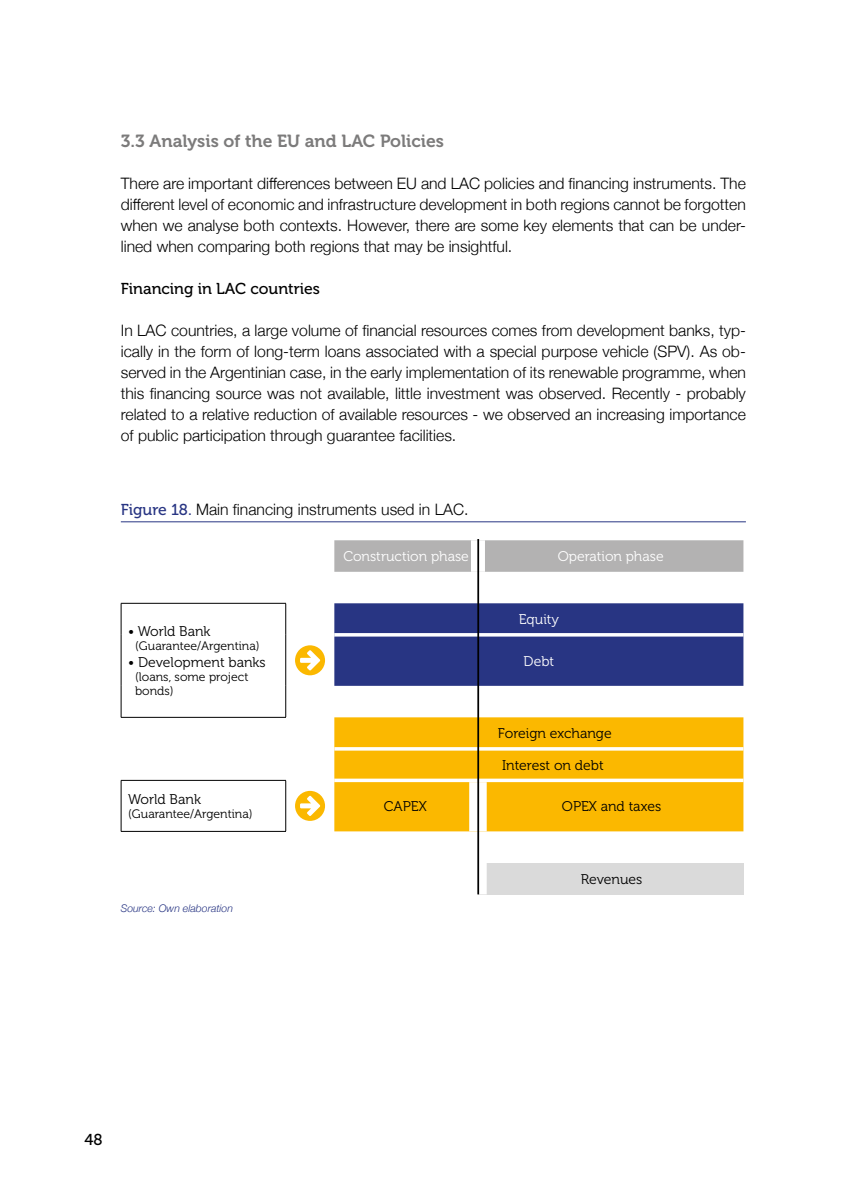
<style>
.page{position:relative;width:844px;height:1191px;background:#fff}
.page>*{position:absolute;margin:0;border:0;box-sizing:border-box;transform-origin:0 0}
.t1{font:17.5px "Museo 700";color:#7c7b7b}
.t2{font:300 15.75px/21px "Helvetica Neue";color:#000;text-align:justify}
.t3{font:15.75px "Museo 500";color:#000}
.t4{font:14px "Museo 300";color:#000}
.t5{font:14px "Museo 300";color:#fff}
.t6{font:12.25px/14px "Museo 300";color:#000}
.t7{font:italic 300 10.5px "Helvetica Neue";color:#283583}
.s1{font-family:"Museo 500";font-weight:400;color:#283583}
</style>
<div class="page">
<hr style="left:121px;top:521px;width:624px;height:1px;background:#283583">
<div style="left:334px;top:540px;width:409px;height:32px;background:#b3b2b2"></div>
<div style="left:334px;top:603px;width:409px;height:83px;background:#283583"></div>
<div style="left:334px;top:717px;width:409px;height:114px;background:#fbb800"></div>
<div style="left:478px;top:863px;width:265px;height:31px;background:#dadada"></div>
<hr style="left:334px;top:633px;width:144px;height:3px;background:#fff">
<hr style="left:478px;top:633px;width:265px;height:3px;background:#fff">
<hr style="left:334px;top:747px;width:144px;height:3px;background:#fff">
<hr style="left:478px;top:747px;width:265px;height:3px;background:#fff">
<svg style="left:334px;top:778px;width:143px;height:4px"></svg>
<svg style="left:479px;top:778px;width:264px;height:4px"></svg>
<div style="left:471px;top:540px;width:14px;height:32px;background:#fff"></div>
<div style="left:469px;top:782px;width:17px;height:49px;background:#fff"></div>
<div style="left:469px;top:863px;width:17px;height:31px;background:#fff"></div>
<hr style="left:121px;top:780px;width:165px;height:1px;background:#000">
<hr style="left:121px;top:780px;width:1px;height:51px;background:#000">
<hr style="left:285px;top:780px;width:1px;height:51px;background:#000">
<hr style="left:121px;top:831px;width:165px;height:1px;background:#000">
<hr style="left:121px;top:603px;width:1px;height:32px;background:#000">
<hr style="left:121px;top:635px;width:1px;height:51px;background:#000">
<hr style="left:121px;top:686px;width:1px;height:31px;background:#000">
<hr style="left:121px;top:603px;width:165px;height:1px;background:#000">
<hr style="left:285px;top:603px;width:1px;height:32px;background:#000">
<hr style="left:285px;top:635px;width:1px;height:51px;background:#000">
<hr style="left:285px;top:686px;width:1px;height:31px;background:#000">
<hr style="left:121px;top:717px;width:165px;height:1px;background:#000">
<svg style="left:295px;top:645px;width:30px;height:30px"></svg>
<svg style="left:295px;top:791px;width:30px;height:30px"></svg>
<hr style="left:477px;top:539px;width:2px;height:355px;background:#000">
<p class="t1" style="left:121px;top:131px;width:324px">3.3 Analysis of the EU and LAC Policies</p>
<p class="t2" style="left:121px;top:172px;width:626px">There are important differences between EU and LAC policies and financing instruments. The different level of economic and infrastructure development in both regions cannot be forgotten when we analyse both contexts. However, there are some key elements that can be under&shy;lined when comparing both regions that may be insightful.</p>
<p class="t3" style="left:121px;top:280px;width:201px">Financing in LAC countries</p>
<p class="t2" style="left:121px;top:319px;width:626px">In LAC countries, a large volume of financial resources comes from development banks, typ&shy;ically in the form of long-term loans associated with a special purpose vehicle (SPV). As ob&shy;served in the Argentinian case, in the early implementation of its renewable programme, when this financing source was not available, little investment was observed. Recently - probably related to a relative reduction of available resources - we observed an increasing importance of public participation through guarantee facilities.</p>
<p class="t2" style="left:121px;top:497px;width:349px"><span class="s1">Figure 18.</span> Main financing instruments used in LAC.</p>
<p class="t4" style="left:128px;top:623px;width:84px">• World Bank</p>
<p class="t6" style="left:135px;top:639px;width:126px">(Guarantee/Argentina)</p>
<p class="t4" style="left:128px;top:655px;width:139px">• Development banks</p>
<p class="t6" style="left:135px;top:670px;width:115px">(loans, some project bonds)</p>
<p class="t4" style="left:128px;top:791px;width:74px">World Bank</p>
<p class="t6" style="left:128px;top:807px;width:126px">(Guarantee/Argentina)</p>
<p class="t7" style="left:121px;top:899px;width:114px">Source: Own elaboration</p>
<p class="t5" style="left:343px;top:549px;width:127px">Construction phase</p>
<p class="t5" style="left:557px;top:549px;width:107px">Operation phase</p>
<p class="t5" style="left:518px;top:612px;width:42px">Equity</p>
<p class="t5" style="left:523px;top:653px;width:32px">Debt</p>
<p class="t4" style="left:498px;top:726px;width:115px">Foreign exchange</p>
<p class="t4" style="left:502px;top:757px;width:103px">Interest on debt</p>
<p class="t4" style="left:384px;top:798px;width:44px">CAPEX</p>
<p class="t4" style="left:561px;top:798px;width:101px">OPEX and taxes</p>
<p class="t4" style="left:580px;top:871px;width:63px">Revenues</p>
<p class="t3" style="left:84px;top:1130px;width:20px">48</p>
</div>
